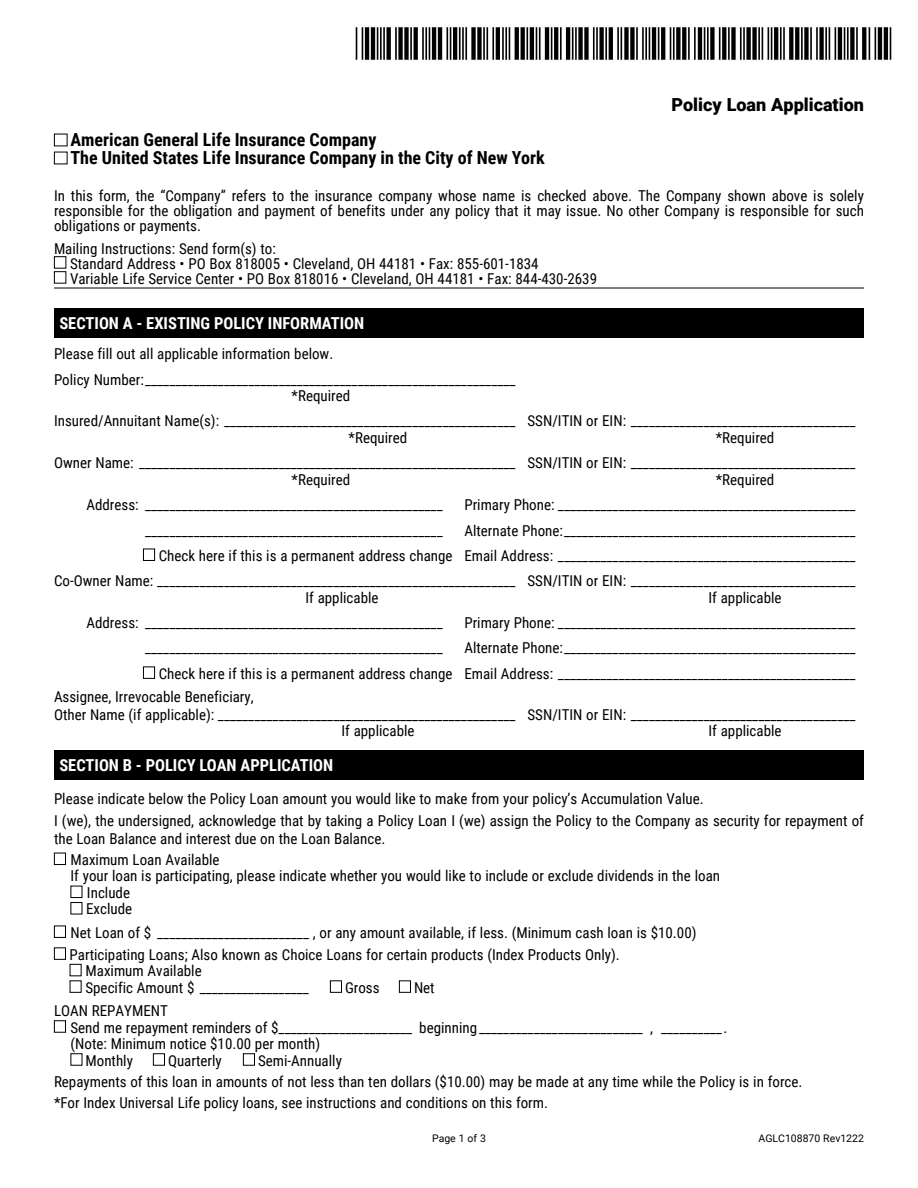
<style>
.page{position:relative;width:918px;height:1188px;background:#fff}
.page>*{position:absolute;margin:0;border:0;box-sizing:border-box;transform-origin:0 0}
.t1{font:700 18px "Roboto Condensed";color:#000}
.Heading{font:900 18px "Roboto";color:#000}
.Heading_2{font:700 16.5px "Roboto Condensed";color:#fff}
.t2{font:15px/16.5px "Roboto Condensed";color:#000}
.t3{font:10.5px "Roboto";color:#000}
</style>
<div class="page">
<hr style="left:54px;top:288px;width:810px;height:1px;background:#000">
<div style="left:54px;top:134px;width:14px;height:12px;border:1px solid #000"></div>
<div style="left:54px;top:152px;width:14px;height:12px;border:1px solid #000"></div>
<div style="left:54px;top:256px;width:12px;height:13px;border:1px solid #000"></div>
<div style="left:54px;top:271px;width:12px;height:13px;border:1px solid #000"></div>
<div style="left:54px;top:309px;width:810px;height:29px;background:#000"></div>
<div style="left:143px;top:549px;width:12px;height:12px;border:1px solid #000"></div>
<div style="left:143px;top:667px;width:12px;height:12px;border:1px solid #000"></div>
<div style="left:54px;top:750px;width:810px;height:30px;background:#000"></div>
<div style="left:54px;top:853px;width:12px;height:12px;border:1px solid #000"></div>
<div style="left:70px;top:886px;width:12px;height:12px;border:1px solid #000"></div>
<div style="left:70px;top:902px;width:12px;height:12px;border:1px solid #000"></div>
<div style="left:54px;top:926px;width:12px;height:12px;border:1px solid #000"></div>
<div style="left:54px;top:947px;width:12px;height:13px;border:1px solid #000"></div>
<div style="left:70px;top:964px;width:12px;height:12px;border:1px solid #000"></div>
<div style="left:330px;top:980px;width:12px;height:13px;border:1px solid #000"></div>
<div style="left:399px;top:980px;width:12px;height:13px;border:1px solid #000"></div>
<div style="left:54px;top:1020px;width:12px;height:13px;border:1px solid #000"></div>
<div style="left:70px;top:1053px;width:12px;height:13px;border:1px solid #000"></div>
<div style="left:153px;top:1053px;width:12px;height:13px;border:1px solid #000"></div>
<div style="left:243px;top:1053px;width:12px;height:13px;border:1px solid #000"></div>
<img style="left:355px;top:27px;width:537px;height:33px">
<h1 class="Heading" style="left:671px;top:92px;width:194px">Policy Loan Application</h1>
<p class="t1" style="left:71px;top:127px;width:307px">American General Life Insurance Company</p>
<p class="t1" style="left:71px;top:145px;width:476px">The United States Life Insurance Company in the City of New York</p>
<p class="t2" style="left:54px;top:188px;width:812px;line-height:15px;text-align:justify">In this form, the “Company” refers to the insurance company whose name is checked above. The Company shown above is solely responsible for the obligation and payment of benefits under any policy that it may issue. No other Company is responsible for such obligations or payments.</p>
<p class="t2" style="left:54px;top:239px;width:223px">Mailing Instructions: Send form(s) to:</p>
<p class="t2" style="left:70px;top:254px;width:470px">Standard Address • PO Box 818005 • Cleveland, OH 44181 • Fax: 855-601-1834</p>
<p class="t2" style="left:70px;top:269px;width:529px">Variable Life Service Center • PO Box 818016 • Cleveland, OH 44181 • Fax: 844-430-2639</p>
<h2 class="Heading_2" style="left:59px;top:312px;width:306px">SECTION A - EXISTING POLICY INFORMATION</h2>
<p class="t2" style="left:54px;top:345px;width:281px">Please fill out all applicable information below.</p>
<p class="t2" style="left:292px;top:371px;width:225px;text-indent:-238px">Policy Number:_____________________________________________________________ *Required</p>
<p class="t2" style="left:54px;top:412px;width:463px">Insured/Annuitant Name(s): ________________________________________________</p>
<p class="t2" style="left:528px;top:412px;width:330px">SSN/ITIN or EIN: _____________________________________</p>
<p class="t2" style="left:349px;top:429px;width:60px">*Required</p>
<p class="t2" style="left:716px;top:429px;width:60px">*Required</p>
<p class="t2" style="left:54px;top:454px;width:463px">Owner Name: ______________________________________________________________</p>
<p class="t2" style="left:528px;top:454px;width:330px">SSN/ITIN or EIN: _____________________________________</p>
<p class="t2" style="left:292px;top:471px;width:60px">*Required</p>
<p class="t2" style="left:716px;top:471px;width:60px">*Required</p>
<p class="t2" style="left:86px;top:496px;width:358px">Address: _________________________________________________</p>
<p class="t2" style="left:464px;top:496px;width:393px">Primary Phone: _________________________________________________</p>
<p class="t2" style="left:145px;top:521px;width:299px">_________________________________________________</p>
<p class="t2" style="left:464px;top:521px;width:393px">Alternate Phone:________________________________________________</p>
<p class="t2" style="left:159px;top:547px;width:295px">Check here if this is a permanent address change</p>
<p class="t2" style="left:464px;top:547px;width:393px">Email Address: _________________________________________________</p>
<p class="t2" style="left:54px;top:572px;width:463px">Co-Owner Name: ___________________________________________________________</p>
<p class="t2" style="left:528px;top:572px;width:330px">SSN/ITIN or EIN: _____________________________________</p>
<p class="t2" style="left:305px;top:589px;width:75px">If applicable</p>
<p class="t2" style="left:709px;top:589px;width:75px">If applicable</p>
<p class="t2" style="left:86px;top:614px;width:358px">Address: _________________________________________________</p>
<p class="t2" style="left:464px;top:614px;width:393px">Primary Phone: _________________________________________________</p>
<p class="t2" style="left:145px;top:639px;width:299px">_________________________________________________</p>
<p class="t2" style="left:464px;top:639px;width:393px">Alternate Phone:________________________________________________</p>
<p class="t2" style="left:159px;top:665px;width:295px">Check here if this is a permanent address change</p>
<p class="t2" style="left:464px;top:665px;width:393px">Email Address: _________________________________________________</p>
<p class="t2" style="left:54px;top:687px;width:463px;line-height:18px">Assignee, Irrevocable Beneficiary,<br>Other Name (if applicable): _________________________________________________</p>
<p class="t2" style="left:528px;top:705px;width:330px">SSN/ITIN or EIN: _____________________________________</p>
<p class="t2" style="left:341px;top:722px;width:75px">If applicable</p>
<p class="t2" style="left:709px;top:722px;width:75px">If applicable</p>
<h2 class="Heading_2" style="left:59px;top:754px;width:275px">SECTION B - POLICY LOAN APPLICATION</h2>
<p class="t2" style="left:54px;top:790px;width:651px">Please indicate below the Policy Loan amount you would like to make from your policy’s Accumulation Value.</p>
<p class="t2" style="left:54px;top:811px;width:811px;line-height:18px">I (we), the undersigned, acknowledge that by taking a Policy Loan I (we) assign the Policy to the Company as security for repayment of the Loan Balance and interest due on the Loan Balance.</p>
<p class="t2" style="left:70px;top:851px;width:151px">Maximum Loan Available</p>
<p class="t2" style="left:86px;top:867px;width:635px;text-indent:-16px">If your loan is participating, please indicate whether you would like to include or exclude dividends in the loan<br>Include<br>Exclude</p>
<p class="t2" style="left:70px;top:924px;width:628px">Net Loan of $ _________________________ , or any amount available, if less. (Minimum cash loan is $10.00)</p>
<p class="t2" style="left:85px;top:946px;width:536px;text-indent:-16px">Participating Loans; Also known as Choice Loans for certain products (Index Products Only).<br>Maximum Available<br>Specific Amount $ __________________</p>
<p class="t2" style="left:345px;top:979px;width:36px">Gross</p>
<p class="t2" style="left:414px;top:979px;width:22px">Net</p>
<p class="t2" style="left:54px;top:1002px;width:115px">LOAN REPAYMENT</p>
<p class="t2" style="left:70px;top:1018px;width:658px">Send me repayment reminders of $______________________ beginning ___________________________ , __________.</p>
<p class="t2" style="left:70px;top:1035px;width:251px">(Note: Minimum notice $10.00 per month)</p>
<p class="t2" style="left:86px;top:1051px;width:49px">Monthly</p>
<p class="t2" style="left:168px;top:1051px;width:55px">Quarterly</p>
<p class="t2" style="left:258px;top:1051px;width:85px">Semi-Annually</p>
<p class="t2" style="left:54px;top:1073px;width:750px">Repayments of this loan in amounts of not less than ten dollars ($10.00) may be made at any time while the Policy is in force.</p>
<p class="t2" style="left:54px;top:1094px;width:496px">*For Index Universal Life policy loans, see instructions and conditions on this form.</p>
<p class="t3" style="left:432px;top:1131px;width:55px">Page 1 of 3</p>
<p class="t3" style="left:759px;top:1131px;width:107px">AGLC108870 Rev1222</p>
</div>
